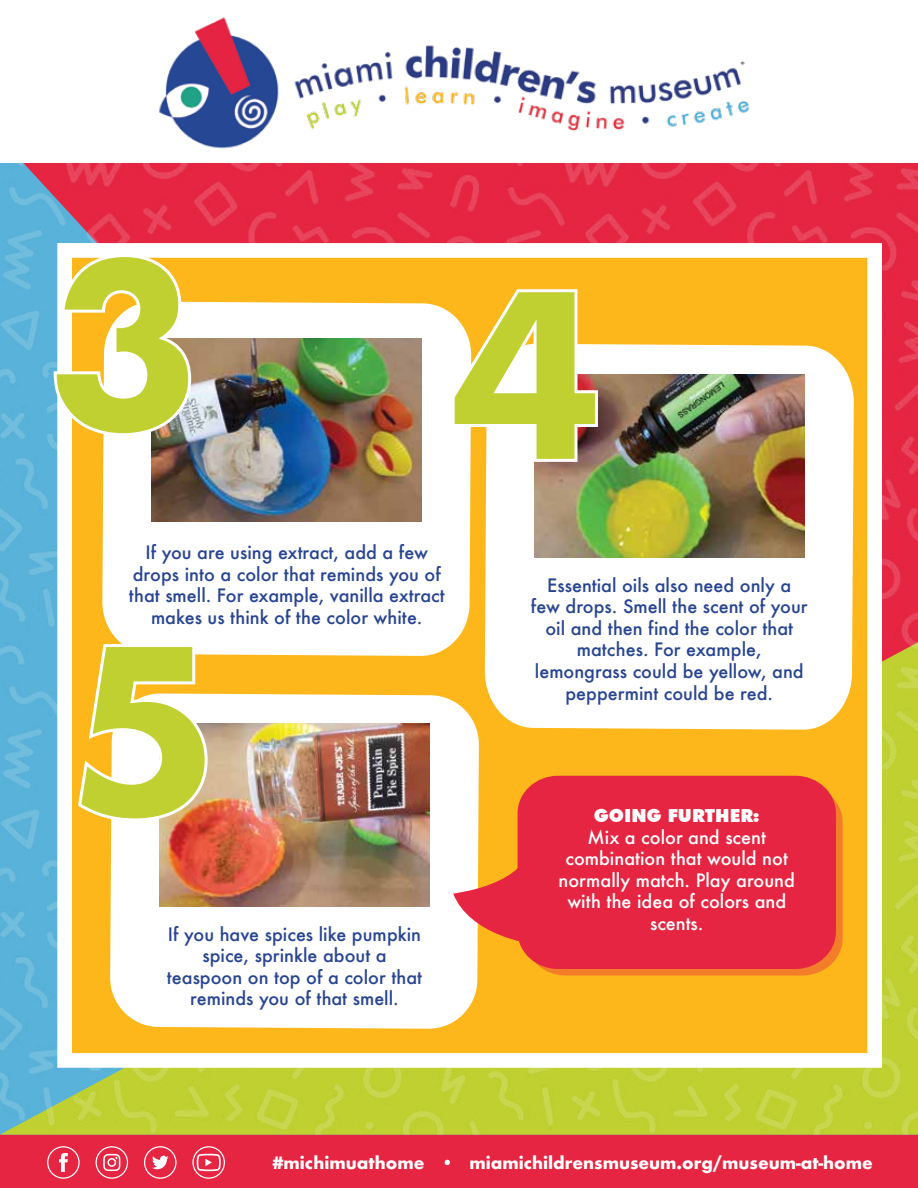
<style>
.page{position:relative;width:918px;height:1188px;background:#fff}
.page>*{position:absolute;margin:0;border:0;box-sizing:border-box;transform-origin:0 0}
.t1{font:700 225px/370px "Futura";color:#bfd030}
.t2{font:500 18px/21.6px "Futura";color:#284591;text-align:center}
.t3{font:500 18px/21.6px "Futura";color:#fff;text-align:center}
.t4{font:900 18px "Futura BT";color:#fff}
.t5{font:700 16.5px "Futura";color:#fff}
</style>
<div class="page">
<div style="left:0;top:1135px;width:918px;height:53px;background:#e52541"></div>
<div style="left:192px;top:1146px;width:33px;height:33px;border:1px solid #fff;border-radius:50%"></div>
<svg style="left:196px;top:1153px;width:26px;height:19px"></svg>
<div style="left:144px;top:1146px;width:33px;height:33px;border:1px solid #fff;border-radius:50%"></div>
<svg style="left:152px;top:1156px;width:17px;height:13px"></svg>
<div style="left:47px;top:1146px;width:33px;height:33px;border:1px solid #fff;border-radius:50%"></div>
<svg style="left:59px;top:1153px;width:9px;height:19px"></svg>
<div style="left:96px;top:1146px;width:32px;height:33px;border:1px solid #fff;border-radius:50%"></div>
<svg style="left:103px;top:1154px;width:17px;height:17px"></svg>
<svg style="left:445px;top:1160px;width:5px;height:5px"></svg>
<img style="left:0;top:163px;width:918px;height:972px">
<div style="left:57px;top:243px;width:825px;height:825px;background:#fdb71a;border:15px solid #fff"></div>
<img style="left:158px;top:17px;width:592px;height:132px">
<div style="left:102px;top:301px;width:369px;height:355px;background:#fff"></div>
<div style="left:485px;top:344px;width:369px;height:386px;background:#fff"></div>
<div style="left:110px;top:693px;width:369px;height:336px;background:#fff"></div>
<div style="left:525px;top:785px;width:318px;height:191px;background:#f37d29;border-radius:39px"></div>
<div style="left:518px;top:776px;width:318px;height:193px;background:#e52541;border-radius:39px"></div>
<svg style="left:453px;top:840px;width:67px;height:104px"></svg>
<img style="left:152px;top:338px;width:270px;height:184px">
<img style="left:534px;top:374px;width:270px;height:184px">
<img style="left:160px;top:723px;width:270px;height:184px">
<svg style="left:52px;top:253px;width:141px;height:185px"></svg>
<svg style="left:450px;top:289px;width:149px;height:174px"></svg>
<svg style="left:78px;top:643px;width:131px;height:180px"></svg>
<h1 class="t1" style="left:48px;top:175px;width:557px">3 4<br>5</h1>
<p class="t2" style="left:129px;top:541px;width:317px">If you are using extract, add a few drops into a color that reminds you of that smell. For example, vanilla extract makes us think of the color white.</p>
<p class="t2" style="left:531px;top:574px;width:278px">Essential oils also need only a few drops. Smell the scent of your oil and then find the color that matches. For example, lemongrass could be yellow, and peppermint could be red.</p>
<p class="t4" style="left:594px;top:805px;width:167px">GOING FURTHER:</p>
<p class="t3" style="left:559px;top:826px;width:238px">Mix a color and scent combination that would not normally match. Play around with the idea of colors and scents.</p>
<p class="t2" style="left:167px;top:923px;width:257px">If you have spices like pumpkin spice, sprinkle about a teaspoon on top of a color that reminds you of that smell.</p>
<p class="t5" style="left:272px;top:1151px;width:154px">#michimuathome</p>
<p class="t5" style="left:469px;top:1151px;width:405px">miamichildrensmuseum.org/museum-at-home</p>
</div>
